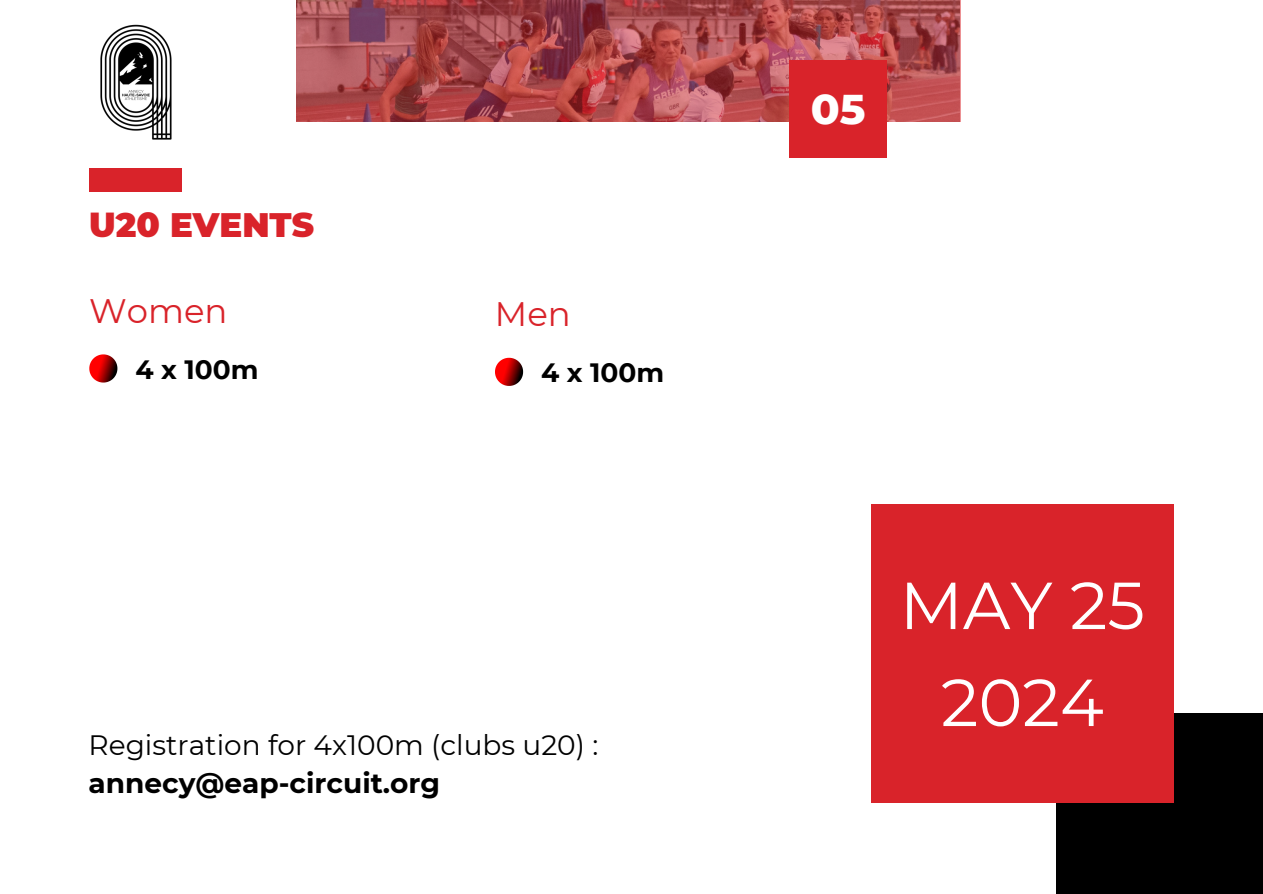
<style>
.page{position:relative;width:1263px;height:894px;background:#fff}
.page>*{position:absolute;margin:0;border:0;box-sizing:border-box;transform-origin:0 0}
.t1{font:66.3px "Montserrat";color:#fff}
.t2{font:800 42.45px "Montserrat";color:#fff}
.t3{font:900 33.9px "Montserrat";color:#d9232a}
.t4{font:33.9px "Montserrat";color:#d9232a}
.t5{font:28.05px/38.2px "Montserrat";color:#000}
.t6{font:700 26.4px "Montserrat";color:#000}
.s1{font-weight:700}
</style>
<div class="page">
<svg style="left:296px;top:0;width:664px;height:122px;background:#ab4a4e"></svg>
<div style="left:789px;top:60px;width:98px;height:98px;background:#d9232a"></div>
<div style="left:89px;top:168px;width:93px;height:23px;background:#d9232a"></div>
<img style="left:100px;top:24px;width:72px;height:116px">
<svg style="left:89px;top:354px;width:28px;height:28px"></svg>
<svg style="left:495px;top:357px;width:28px;height:29px"></svg>
<div style="left:1056px;top:712px;width:207px;height:181px;background:#000"></div>
<div style="left:871px;top:504px;width:303px;height:298px;background:#d9232a"></div>
<h3 class="t3" style="left:89px;top:204px;width:226px">U20 EVENTS</h3>
<h4 class="t4" style="left:89px;top:290px;width:140px">Women</h4>
<p class="t4" style="left:495px;top:293px;width:77px">Men</p>
<p class="t6" style="left:541px;top:356px;width:124px">4 x 100m</p>
<h4 class="t6" style="left:135px;top:353px;width:124px">4 x 100m</h4>
<p class="t5" style="left:89px;top:725px;width:511px">Registration for 4x100m (clubs u20) : <span class="s1">annecy@eap-circuit.org</span></p>
<p class="t2" style="left:811px;top:83px;width:56px">05</p>
<p class="t1" style="left:900px;top:564px;width:247px">MAY 25</p>
<p class="t1" style="left:941px;top:661px;width:164px">2024</p>
</div>
